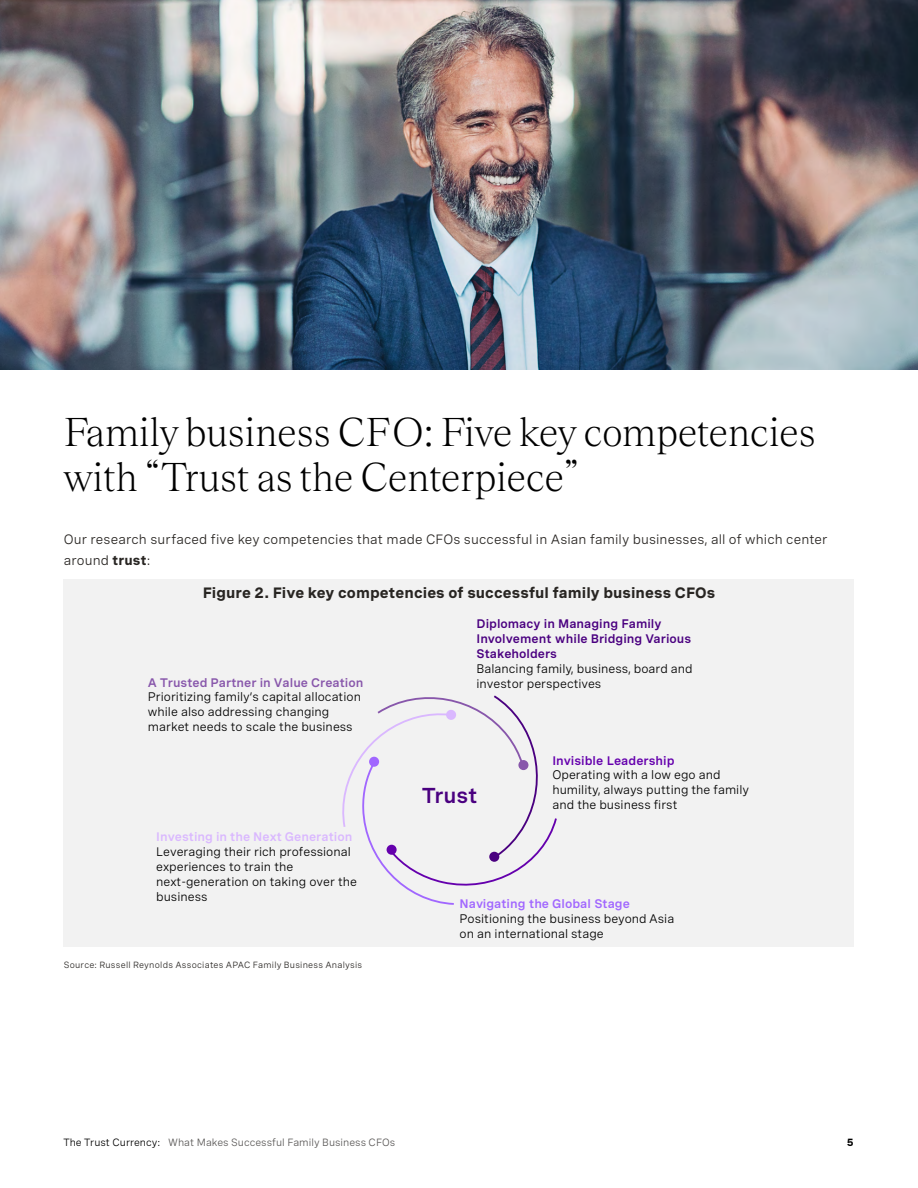
<style>
.page{position:relative;width:918px;height:1188px;background:#fff}
.page>*{position:absolute;margin:0;border:0;box-sizing:border-box;transform-origin:0 0}
.t1{font:300 42px/45px "Teodor";color:#000}
.t2{font:600 21.6px "Spezia";color:#4a0080}
.t3{font:700 15px "Spezia";letter-spacing:.005em;color:#282522}
.t4{font:13.5px/21px "Spezia";letter-spacing:.01em;color:#282522}
.t5{font:12.45px/14.9px "Spezia";color:#000}
.t6{font:600 12.45px/14.9px "Spezia";color:#4a0080}
.t7{font:600 12.45px "Spezia";color:#8857ab}
.t8{font:600 12.45px "Spezia";color:#dab8ff}
.t9{font:600 12.45px "Spezia";color:#a167ff}
.t10{font:600 12.45px "Spezia";color:#6500ad}
.t11{font:10.5px "Spezia";color:#5a5857}
.t12{font:700 10.5px "Spezia";color:#000}
.t13{font:9px "Spezia";letter-spacing:.025em;color:#282522}
.s1{font-weight:700}
.s2{color:#000}
</style>
<div class="page">
<div style="left:64px;top:579px;width:790px;height:368px;background:#f2f2f2"></div>
<img style="left:0;top:0;width:918px;height:370px">
<svg style="left:342px;top:695px;width:215px;height:210px"></svg>
<div style="left:369px;top:757px;width:10px;height:10px;background:#a167ff;border-radius:50%"></div>
<h1 class="t1" style="left:64px;top:407px;width:753px">Family business CFO: Five key competencies with “Trust as the Centerpiece”</h1>
<p class="t4" style="left:64px;top:527px;width:765px">Our research surfaced five key competencies that made CFOs successful in Asian family businesses, all of which center around <span class="s1">trust</span>:</p>
<p class="t3" style="left:203px;top:582px;width:514px">Figure 2. Five key competencies of successful family business CFOs</p>
<p class="t7" style="left:148px;top:673px;width:217px">A Trusted Partner in Value Creation</p>
<p class="t5" style="left:148px;top:689px;width:215px">Prioritizing family’s capital allocation while also addressing changing market needs to scale the business</p>
<p class="t8" style="left:156px;top:828px;width:198px">Investing in the Next Generation</p>
<p class="t5" style="left:156px;top:844px;width:202px">Leveraging their rich professional experiences to train the next-generation on taking over the business</p>
<p class="t13" style="left:64px;top:958px;width:300px">Source: Russell Reynolds Associates APAC Family Business Analysis</p>
<p class="t6" style="left:477px;top:616px;width:216px">Diplomacy in Managing Family<br>Involvement while Bridging Various<br>Stakeholders</p>
<p class="t5" style="left:477px;top:660px;width:218px">Balancing family, business, board and investor perspectives</p>
<h2 class="t2" style="left:422px;top:779px;width:57px">Trust</h2>
<p class="t10" style="left:552px;top:751px;width:124px">Invisible Leadership</p>
<p class="t5" style="left:552px;top:767px;width:198px">Operating with a low ego and humility, always putting the family and the business first</p>
<p class="t9" style="left:460px;top:894px;width:172px">Navigating the Global Stage</p>
<p class="t5" style="left:460px;top:910px;width:216px">Positioning the business beyond Asia on an international stage</p>
<p class="t11" style="left:63px;top:1135px;width:333px"><span class="s2">The Trust Currency:</span> What Makes Successful Family Business CFOs</p>
<p class="t12" style="left:847px;top:1134px;width:8px">5</p>
</div>
